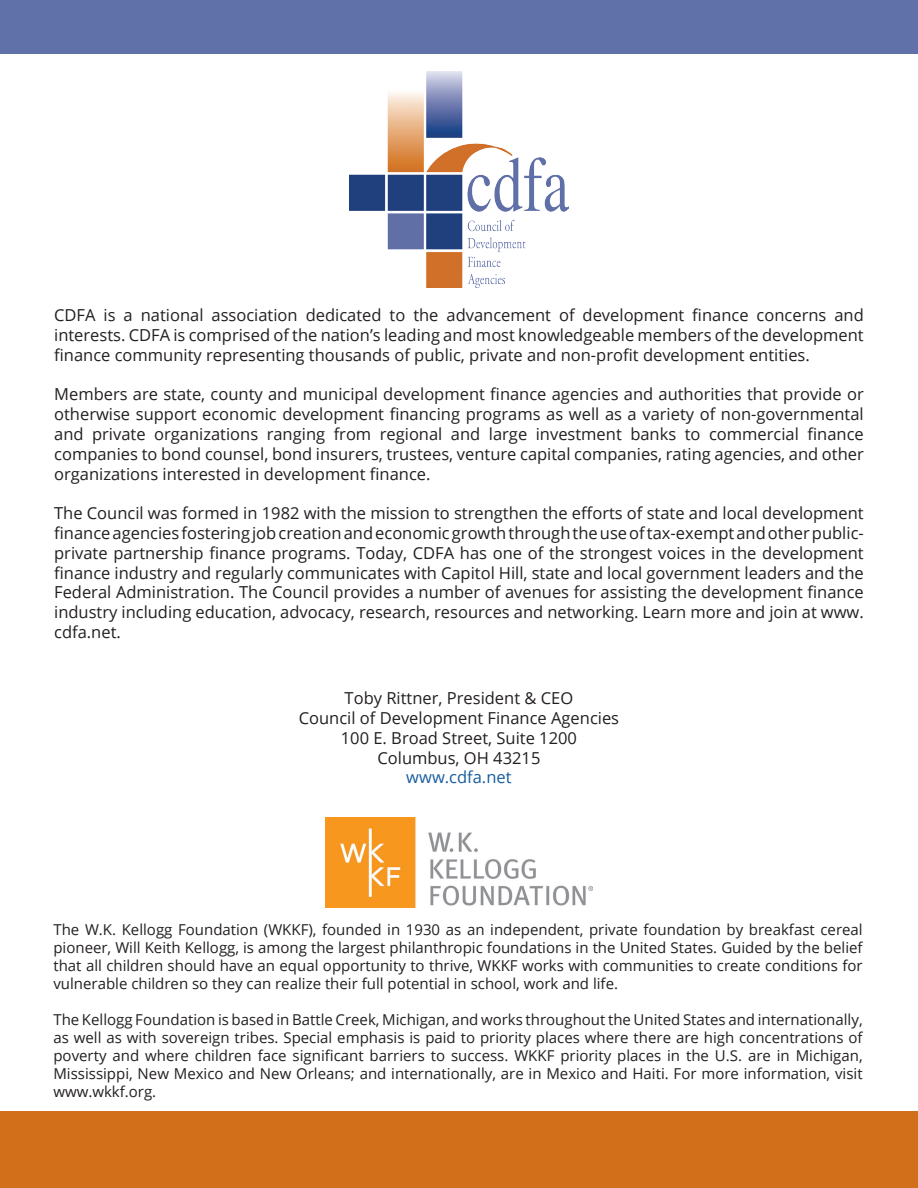
<style>
.page{position:relative;width:918px;height:1188px;background:#fff}
.page>*{position:absolute;margin:0;border:0;box-sizing:border-box;transform-origin:0 0}
.t1{font:16.5px/19.8px "Open Sans";color:#231f20;text-align:justify}
.t2{font:16.5px "Open Sans";color:#175d9e}
.t3{font:15px/18px "Open Sans";color:#231f20;text-align:justify}
</style>
<div class="page">
<div style="left:0;top:0;width:918px;height:54px;background:#6070a8"></div>
<div style="left:0;top:1112px;width:918px;height:76px;background:#d16f1a"></div>
<img style="left:325px;top:817px;width:268px;height:90px">
<img style="left:350px;top:71px;width:218px;height:216px">
<p class="t1" style="left:54px;top:305px;width:811px">CDFA is a national association dedicated to the advancement of development finance concerns and interests. CDFA is comprised of the nation’s leading and most knowledgeable members of the development finance community representing thousands of public, private and non-profit development entities.</p>
<p class="t1" style="left:54px;top:384px;width:811px">Members are state, county and municipal development finance agencies and authorities that provide or otherwise support economic development financing programs as well as a variety of non-governmental and private organizations ranging from regional and large investment banks to commercial finance companies to bond counsel, bond insurers, trustees, venture capital companies, rating agencies, and other organizations interested in development finance.</p>
<p class="t1" style="left:54px;top:503px;width:811px">The Council was formed in 1982 with the mission to strengthen the efforts of state and local development finance agencies fostering job creation and economic growth through the use of tax-exempt and other public&shy;private partnership finance programs. Today, CDFA has one of the strongest voices in the development finance industry and regularly communicates with Capitol Hill, state and local government leaders and the Federal Administration. The Council provides a number of avenues for assisting the development finance industry including education, advocacy, research, resources and networking. Learn more and join at www. cdfa.net.</p>
<p class="t1" style="left:345px;top:688px;width:230px">Toby Rittner, President &amp; CEO</p>
<p class="t1" style="left:299px;top:708px;width:322px">Council of Development Finance Agencies</p>
<p class="t1" style="left:341px;top:727px;width:238px">100 E. Broad Street, Suite 1200</p>
<p class="t1" style="left:377px;top:747px;width:164px">Columbus, OH 43215</p>
<p class="t2" style="left:406px;top:766px;width:107px">www.cdfa.net</p>
<p class="t3" style="left:53px;top:920px;width:811px">The W.K. Kellogg Foundation (WKKF), founded in 1930 as an independent, private foundation by breakfast cereal pioneer, Will Keith Kellogg, is among the largest philanthropic foundations in the United States. Guided by the belief that all children should have an equal opportunity to thrive, WKKF works with communities to create conditions for vulnerable children so they can realize their full potential in school, work and life.</p>
<p class="t3" style="left:53px;top:1010px;width:811px">The Kellogg Foundation is based in Battle Creek, Michigan, and works throughout the United States and internationally, as well as with sovereign tribes. Special emphasis is paid to priority places where there are high concentrations of poverty and where children face significant barriers to success. WKKF priority places in the U.S. are in Michigan, Mississippi, New Mexico and New Orleans; and internationally, are in Mexico and Haiti. For more information, visit www.wkkf.org.</p>
</div>
